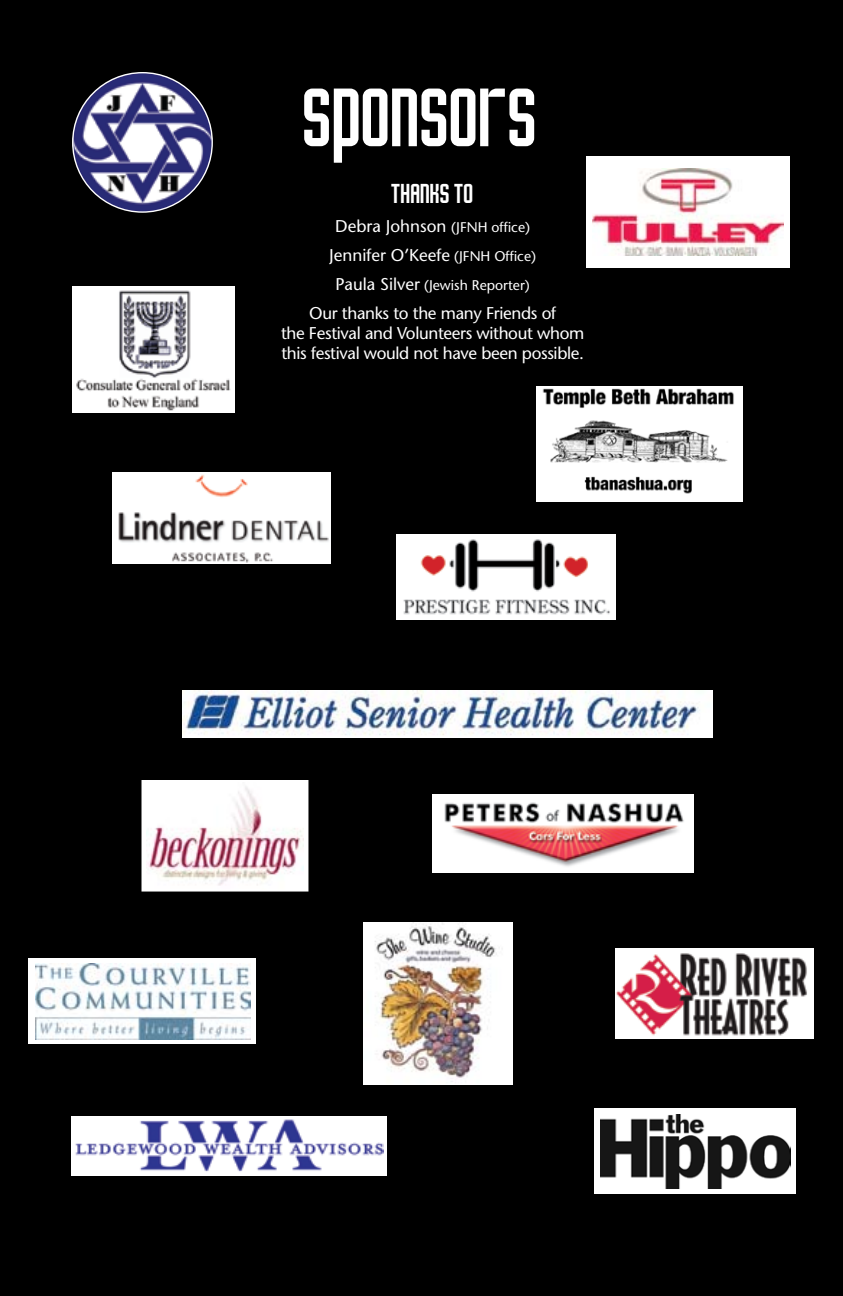
<style>
.page{position:relative;width:843px;height:1296px;background:#fff}
.page>*{position:absolute;margin:0;border:0;box-sizing:border-box;transform-origin:0 0}
.t1{font:72px "Emma 65";color:#fff}
.t2{font:24px "Emma 65";color:#fff}
.t3{font:17px/20px "Stone Sans";letter-spacing:-.02em;color:#fff;text-align:center}
.t4{font:17px/29px "Stone Sans";color:#fff;text-align:center}
.t5{font:14px "Stone Sans";color:#fff}
.s1{font-size:14px}
.s2{font-size:17px}
</style>
<div class="page">
<div style="left:0;top:0;width:842px;height:1296px;background:#000"></div>
<div style="left:28px;top:958px;width:227px;height:86px;background:#fff"></div>
<img style="left:35px;top:963px;width:215px;height:77px">
<div style="left:142px;top:781px;width:165px;height:110px;background:#fff"></div>
<img style="left:146px;top:786px;width:157px;height:100px">
<div style="left:141px;top:780px;width:167px;height:112px;border:2px solid #fff"></div>
<img style="left:73px;top:1116px;width:311px;height:60px">
<div style="left:594px;top:1109px;width:201px;height:85px;background:#fff"></div>
<img style="left:600px;top:1114px;width:190px;height:74px">
<img style="left:433px;top:794px;width:260px;height:78px">
<img style="left:364px;top:922px;width:148px;height:163px">
<img style="left:615px;top:949px;width:198px;height:89px">
<img style="left:72px;top:286px;width:163px;height:127px">
<img style="left:182px;top:690px;width:530px;height:48px">
<img style="left:114px;top:472px;width:217px;height:91px">
<img style="left:73px;top:73px;width:139px;height:139px;border-radius:69px">
<div style="left:586px;top:156px;width:203px;height:112px;background:#fff"></div>
<img style="left:592px;top:169px;width:191px;height:86px">
<div style="left:396px;top:534px;width:219px;height:86px;background:#fff"></div>
<img style="left:403px;top:539px;width:207px;height:76px">
<img style="left:536px;top:386px;width:206px;height:115px">
<h1 class="t1" style="left:304px;top:72px;width:236px">SPONSORS</h1>
<h2 class="t2" style="left:391px;top:178px;width:84px">THANKS TO</h2>
<p class="t4" style="left:329px;top:211px;width:208px">Debra Johnson <span class="s1">(JFNH office)<br></span>Jennifer O’Keefe <span class="s1">(JFNH Office)</span></p>
<p class="t5" style="left:335px;top:276px;width:196px"><span class="s2">Paula Silver</span> (Jewish Reporter)</p>
<p class="t3" style="left:281px;top:303px;width:305px">Our thanks to the many Friends of<br>the Festival and Volunteers without whom this festival would not have been possible.</p>
</div>
